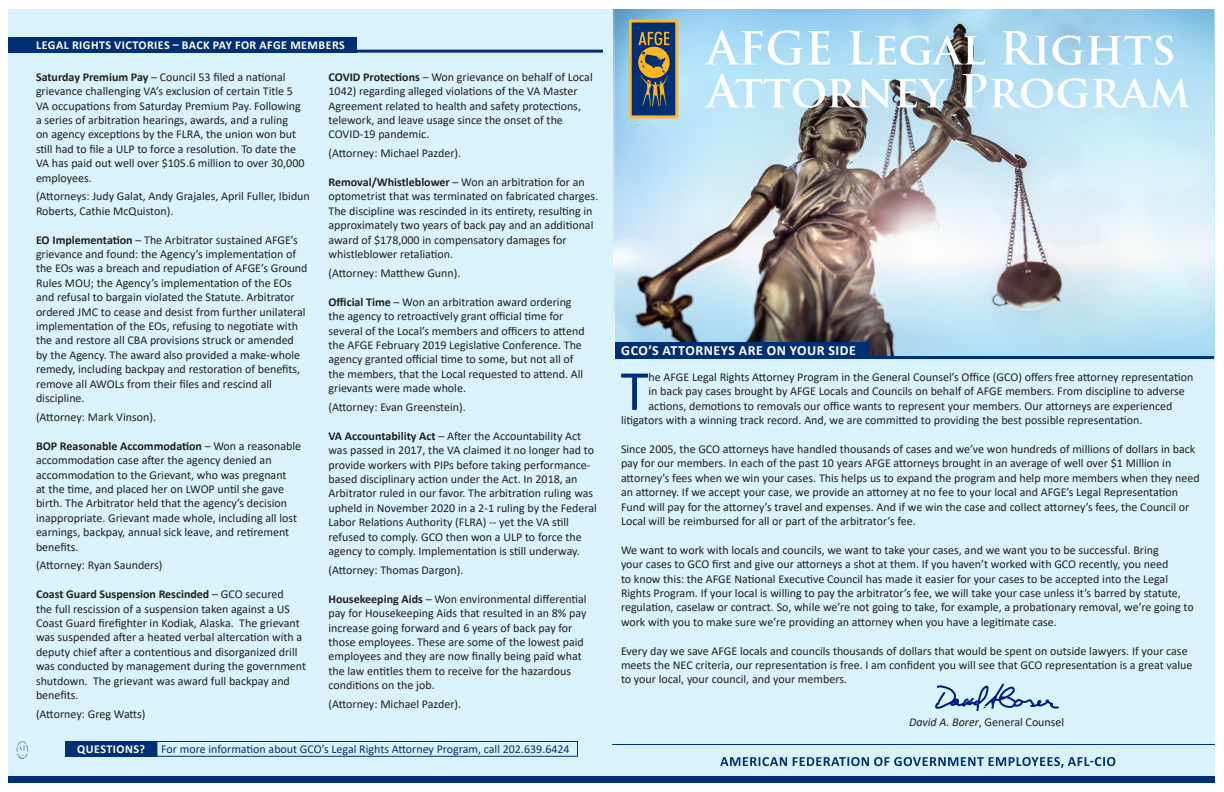
<style>
.page{position:relative;width:1224px;height:792px;background:#fff}
.page>*{position:absolute;margin:0;border:0;box-sizing:border-box;transform-origin:0 0}
.t1{font:57.4px "Calibri";color:#002f73}
.t2{font:700 14px "Calibri";letter-spacing:.04em;color:#fff}
.sub_titles{font:12px/14.4px "Calibri";color:#231f20}
.sub_titles-2{font:12px "Calibri";color:#002f73}
.sub_titles-3{font:700 12px "Calibri";letter-spacing:.04em;color:#fff}
.s1{font-weight:700}
.s2{font-style:italic}
</style>
<div class="page">
<div style="left:9px;top:9px;width:1206px;height:774px;background:#d9f2fc"></div>
<img style="left:614px;top:10px;width:599px;height:348px">
<svg style="left:615px;top:9px;width:599px;height:237px"></svg>
<div style="left:630px;top:21px;width:47px;height:96px;background:#002f73"></div>
<svg style="left:638px;top:32px;width:32px;height:74px"></svg>
<div style="left:629px;top:20px;width:49px;height:98px;border:3px solid #ffb620"></div>
<svg style="left:704px;top:30px;width:469px;height:35px;background:#baddef"></svg>
<svg style="left:704px;top:73px;width:487px;height:35px;background:#c1dce9"></svg>
<svg style="left:615px;top:257px;width:599px;height:99px"></svg>
<svg style="left:17px;top:741px;width:11px;height:18px"></svg>
<div style="left:9px;top:776px;width:1206px;height:7px;background:#002f73"></div>
<div style="left:9px;top:37px;width:348px;height:16px;background:#002f73"></div>
<div style="left:65px;top:741px;width:91px;height:16px;background:#002f73"></div>
<div style="left:156px;top:741px;width:422px;height:16px;border:1px solid #002f73"></div>
<svg style="left:720px;top:757px;width:395px;height:11px"></svg>
<hr style="left:612px;top:744px;width:603px;height:1px;background:#002f73">
<hr style="left:349px;top:50px;width:254px;height:3px;background:#002f73">
<div style="left:615px;top:342px;width:254px;height:15px;background:#002f73"></div>
<hr style="left:615px;top:356px;width:599px;height:3px;background:#002f73">
<svg style="left:935px;top:683px;width:124px;height:28px"></svg>
<p class="sub_titles-3" style="left:36px;top:36px;width:310px">LEGAL RIGHTS VICTORIES – BACK PAY FOR AFGE MEMBERS</p>
<p class="sub_titles" style="left:36px;top:69px;width:270px"><span class="s1">Saturday Premium Pay</span> – Council 53 filed a national grievance challenging VA’s exclusion of certain Title 5<br>VA occupations from Saturday Premium Pay. Following a series of arbitration hearings, awards, and a ruling<br>on agency exceptions by the FLRA, the union won but still had to file a ULP to force a resolution. To date the VA has paid out well over $105.6 million to over 30,000 employees.</p>
<p class="sub_titles" style="left:36px;top:189px;width:275px">(Attorneys: Judy Galat, Andy Grajales, April Fuller, Ibidun<br>Roberts, Cathie McQuiston).</p>
<p class="sub_titles" style="left:36px;top:232px;width:273px"><span class="s1">EO Implementation</span> – The Arbitrator sustained AFGE’s grievance and found: the Agency’s implementation of the EOs was a breach and repudiation of AFGE’s Ground Rules MOU; the Agency’s implementation of the EOs and refusal to bargain violated the Statute. Arbitrator ordered JMC to cease and desist from further unilateral implementation of the EOs, refusing to negotiate with the and restore all CBA provisions struck or amended by the Agency. The award also provided a make-whole remedy, including backpay and restoration of benefits, remove all AWOLs from their files and rescind all discipline.</p>
<p class="sub_titles" style="left:36px;top:410px;width:122px">(Attorney: Mark Vinson).</p>
<p class="sub_titles" style="left:36px;top:438px;width:267px"><span class="s1">BOP Reasonable Accommodation</span> – Won a reasonable accommodation case after the agency denied an accommodation to the Grievant, who was pregnant<br>at the time, and placed her on LWOP until she gave birth. The Arbitrator held that the agency’s decision inappropriate. Grievant made whole, including all lost earnings, backpay, annual sick leave, and retirement benefits.</p>
<p class="sub_titles" style="left:36px;top:558px;width:128px">(Attorney: Ryan Saunders)</p>
<p class="sub_titles" style="left:36px;top:587px;width:272px"><span class="s1">Coast Guard Suspension Rescinded</span> – GCO secured<br>the full rescission of a suspension taken against a US Coast Guard firefighter in Kodiak, Alaska. The grievant was suspended after a heated verbal altercation with a deputy chief after a contentious and disorganized drill was conducted by management during the government shutdown. The grievant was award full backpay and benefits.</p>
<p class="sub_titles" style="left:36px;top:707px;width:111px">(Attorney: Greg Watts)</p>
<p class="sub_titles" style="left:328px;top:69px;width:266px"><span class="s1">COVID Protections</span> – Won grievance on behalf of Local 1042) regarding alleged violations of the VA Master Agreement related to health and safety protections, telework, and leave usage since the onset of the COVID-19 pandemic.</p>
<p class="sub_titles" style="left:328px;top:146px;width:134px">(Attorney: Michael Pazder).</p>
<p class="sub_titles" style="left:328px;top:175px;width:271px"><span class="s1">Removal/Whistleblower</span> – Won an arbitration for an optometrist that was terminated on fabricated charges.<br>The discipline was rescinded in its entirety, resulting in approximately two years of back pay and an additional award of $178,000 in compensatory damages for whistleblower retaliation.</p>
<p class="sub_titles" style="left:328px;top:266px;width:133px">(Attorney: Matthew Gunn).</p>
<p class="sub_titles" style="left:328px;top:294px;width:258px"><span class="s1">Official Time</span> – Won an arbitration award ordering the agency to retroactively grant official time for several of the Local’s members and officers to attend the AFGE February 2019 Legislative Conference. The agency granted official time to some, but not all of the members, that the Local requested to attend. All grievants were made whole.</p>
<p class="sub_titles" style="left:328px;top:400px;width:139px">(Attorney: Evan Greenstein).</p>
<p class="sub_titles" style="left:328px;top:428px;width:270px"><span class="s1">VA Accountability Act</span> – After the Accountability Act was passed in 2017, the VA claimed it no longer had to provide workers with PIPs before taking performance&shy;based disciplinary action under the Act. In 2018, an Arbitrator ruled in our favor. The arbitration ruling was upheld in November 2020 in a 2-1 ruling by the Federal Labor Relations Authority (FLRA) -- yet the VA still refused to comply. GCO then won a ULP to force the agency to comply. Implementation is still underway.</p>
<p class="sub_titles" style="left:328px;top:563px;width:137px">(Attorney: Thomas Dargon).</p>
<p class="sub_titles" style="left:328px;top:591px;width:260px"><span class="s1">Housekeeping Aids</span> – Won environmental differential pay for Housekeeping Aids that resulted in an 8% pay increase going forward and 6 years of back pay for those employees. These are some of the lowest paid employees and they are now finally being paid what the law entitles them to receive for the hazardous conditions on the job.</p>
<p class="sub_titles" style="left:328px;top:697px;width:134px">(Attorney: Michael Pazder).</p>
<p class="sub_titles-3" style="left:77px;top:740px;width:69px">QUESTIONS?</p>
<p class="sub_titles-2" style="left:161px;top:740px;width:410px">For more information about GCO’s Legal Rights Attorney Program, call 202.639.6424</p>
<p class="t2" style="left:621px;top:340px;width:236px">GCO’S ATTORNEYS ARE ON YOUR SIDE</p>
<p class="t1" style="left:621px;top:351px;width:29px">T</p>
<p class="sub_titles" style="left:649px;top:370px;width:546px">he AFGE Legal Rights Attorney Program in the General Counsel’s Office (GCO) offers free attorney representation</p>
<p class="sub_titles" style="left:649px;top:384px;width:538px">in back pay cases brought by AFGE Locals and Councils on behalf of AFGE members. From discipline to adverse</p>
<p class="sub_titles" style="left:649px;top:398px;width:526px">actions, demotions to removals our office wants to represent your members. Our attorneys are experienced</p>
<p class="sub_titles" style="left:621px;top:413px;width:523px">litigators with a winning track record. And, we are committed to providing the best possible representation.</p>
<p class="sub_titles" style="left:621px;top:442px;width:580px">Since 2005, the GCO attorneys have handled thousands of cases and we’ve won hundreds of millions of dollars in back pay for our members. In each of the past 10 years AFGE attorneys brought in an average of well over $1 Million in attorney’s fees when we win your cases. This helps us to expand the program and help more members when they need an attorney. If we accept your case, we provide an attorney at no fee to your local and AFGE’s Legal Representation Fund will pay for the attorney’s travel and expenses. And if we win the case and collect attorney’s fees, the Council or Local will be reimbursed for all or part of the arbitrator’s fee.</p>
<p class="sub_titles" style="left:621px;top:542px;width:574px">We want to work with locals and councils, we want to take your cases, and we want you to be successful. Bring<br>your cases to GCO first and give our attorneys a shot at them. If you haven’t worked with GCO recently, you need<br>to know this: the AFGE National Executive Council has made it easier for your cases to be accepted into the Legal Rights Program. If your local is willing to pay the arbitrator’s fee, we will take your case unless it’s barred by statute, regulation, caselaw or contract. So, while we’re not going to take, for example, a probationary removal, we’re going to work with you to make sure we’re providing an attorney when you have a legitimate case.</p>
<p class="sub_titles" style="left:621px;top:643px;width:573px">Every day we save AFGE locals and councils thousands of dollars that would be spent on outside lawyers. If your case meets the NEC criteria, our representation is free. I am confident you will see that GCO representation is a great value to your local, your council, and your members.</p>
<p class="sub_titles" style="left:909px;top:714px;width:157px"><span class="s2">David A. Borer</span>, General Counsel</p>
</div>
